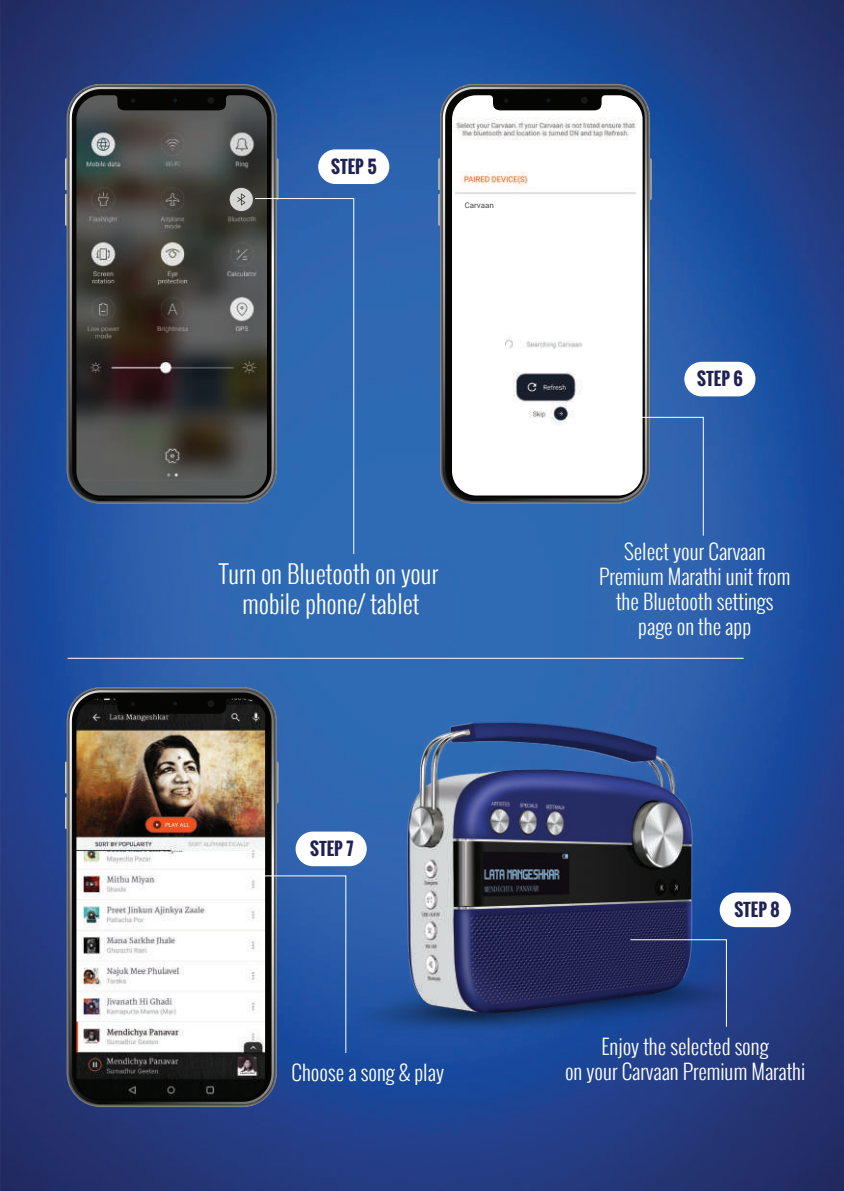
<style>
.page{position:relative;width:844px;height:1191px;background:#fff}
.page>*{position:absolute;margin:0;border:0;box-sizing:border-box;transform-origin:0 0}
.t1{font:300 25px/30px "Oswald";color:#fff;text-align:center}
.t2{font:300 20.8px/25px "Oswald";color:#fff;text-align:center}
.t3{font:700 17.4px "Oswald";color:#202155}
.t4{font:7.8px "Roboto";color:#4b4c4d}
</style>
<div class="page">
<img style="left:0;top:0;width:844px;height:1190px">
<img style="left:346px;top:713px;width:406px;height:327px">
<div style="left:296px;top:831px;width:71px;height:35px;background:#fff;border-radius:17px"></div>
<div style="left:720px;top:892px;width:71px;height:35px;background:#fff;border-radius:17px"></div>
<hr style="left:68px;top:658px;width:676px;height:1px;background:#fff">
<div style="left:318px;top:149px;width:71px;height:35px;background:#fff;border-radius:17px"></div>
<div style="left:684px;top:362px;width:72px;height:34px;background:#fff;border-radius:17px"></div>
<svg style="left:65px;top:158px;width:3px;height:32px"></svg>
<svg style="left:275px;top:158px;width:3px;height:42px"></svg>
<svg style="left:65px;top:194px;width:3px;height:32px"></svg>
<svg style="left:67px;top:84px;width:202px;height:420px;background:#5c636e"></svg>
<svg style="left:70px;top:87px;width:200px;height:414px;background:#2f3134"></svg>
<img style="left:76px;top:95px;width:191px;height:400px">
<svg style="left:65px;top:761px;width:3px;height:32px"></svg>
<svg style="left:275px;top:761px;width:3px;height:42px"></svg>
<svg style="left:65px;top:797px;width:3px;height:32px"></svg>
<svg style="left:67px;top:687px;width:202px;height:420px;background:#5b616e"></svg>
<svg style="left:70px;top:690px;width:200px;height:414px;background:#2b2d30"></svg>
<img style="left:76px;top:698px;width:189px;height:400px">
<svg style="left:438px;top:158px;width:3px;height:32px"></svg>
<svg style="left:648px;top:158px;width:4px;height:42px"></svg>
<svg style="left:438px;top:194px;width:3px;height:32px"></svg>
<svg style="left:440px;top:84px;width:202px;height:420px;background:#5c6571"></svg>
<svg style="left:443px;top:87px;width:200px;height:414px;background:#2e3033"></svg>
<svg style="left:254px;top:197px;width:101px;height:358px;background:#3664a0"></svg>
<img style="left:452px;top:95px;width:191px;height:400px">
<svg style="left:628px;top:416px;width:76px;height:120px;background:#4d77b4"></svg>
<svg style="left:193px;top:875px;width:154px;height:179px"></svg>
<svg style="left:629px;top:938px;width:98px;height:89px;background:#213776"></svg>
<div style="left:230px;top:188px;width:23px;height:23px;background:#d6d6d5;border-radius:50%"></div>
<svg style="left:237px;top:193px;width:8px;height:12px"></svg>
<p class="t3" style="left:331px;top:153px;width:47px">STEP 5</p>
<p class="t4" style="left:465px;top:200px;width:31px">Carvaan</p>
<p class="t1" style="left:219px;top:558px;width:221px">Turn on Bluetooth on your mobile phone/ tablet</p>
<p class="t3" style="left:697px;top:365px;width:47px">STEP 6</p>
<p class="t2" style="left:599px;top:538px;width:193px">Select your Carvaan<br>Premium Marathi unit from the Bluetooth settings page on the app</p>
<p class="t3" style="left:310px;top:835px;width:45px">STEP 7</p>
<p class="t2" style="left:292px;top:1060px;width:154px">Choose a song &amp; play</p>
<p class="t3" style="left:734px;top:896px;width:47px">STEP 8</p>
<p class="t2" style="left:565px;top:1033px;width:242px">Enjoy the selected song<br>on your Carvaan Premium Marathi</p>
</div>
